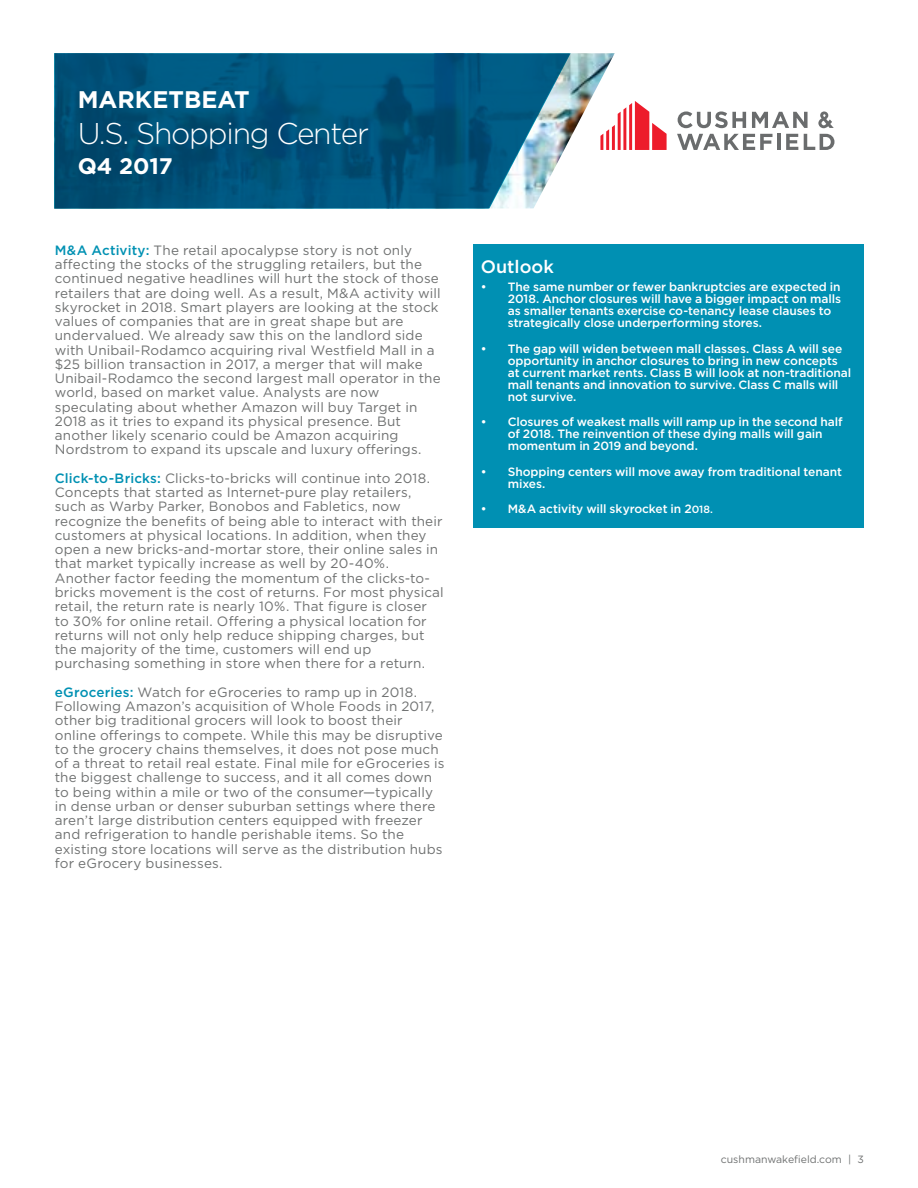
<style>
.page{position:relative;width:918px;height:1188px;background:#fff}
.page>*{position:absolute;margin:0;border:0;box-sizing:border-box;transform-origin:0 0}
.t1{font:300 30px "Gotham";letter-spacing:-.04em;color:#fff}
.t2{font:700 24px "Gotham";color:#fff}
.t3{font:700 22.5px "Gotham";color:#fff}
.t4{font:500 18px "Gotham";color:#fff}
.t5{font:13.5px/14.2px "Gotham";letter-spacing:.01em;color:#6f7171}
.t6{font:500 12px/12px "Gotham";letter-spacing:-.01em;color:#fff}
.t7{font:10.5px "Gotham";color:#6f7171}
.s1{font-weight:500;color:#0091b3}
.s2{font-size:10.5px}
</style>
<div class="page">
<img style="left:571px;top:53px;width:44px;height:84px">
<svg style="left:55px;top:53px;width:516px;height:155px;background:#105d82"></svg>
<svg style="left:600px;top:101px;width:67px;height:49px"></svg>
<hr style="left:777px;top:134px;width:4px;height:16px;background:#6a6c6d">
<svg style="left:786px;top:134px;width:12px;height:16px"></svg>
<svg style="left:804px;top:134px;width:30px;height:16px"></svg>
<svg style="left:678px;top:111px;width:68px;height:17px"></svg>
<svg style="left:752px;top:112px;width:56px;height:16px"></svg>
<svg style="left:677px;top:134px;width:96px;height:16px"></svg>
<svg style="left:818px;top:111px;width:16px;height:17px"></svg>
<div style="left:473px;top:244px;width:390px;height:284px;background:#0090b3"></div>
<h2 class="t2" style="left:78px;top:84px;width:174px">MARKETBEAT</h2>
<h1 class="t1" style="left:78px;top:114px;width:293px">U.S. Shopping Center</h1>
<h3 class="t3" style="left:78px;top:151px;width:97px">Q4 2017</h3>
<p class="t5" style="left:55px;top:243px;width:387px"><span class="s1">M&amp;A Activity:</span> The retail apocalypse story is not only affecting the stocks of the struggling retailers, but the continued negative headlines will hurt the stock of those retailers that are doing well. As a result, M&amp;A activity will skyrocket in 2018. Smart players are looking at the stock values of companies that are in great shape but are undervalued. We already saw this on the landlord side with Unibail-Rodamco acquiring rival Westfield Mall in a $25 billion transaction in 2017, a merger that will make Unibail-Rodamco the second largest mall operator in the world, based on market value. Analysts are now speculating about whether Amazon will buy Target in 2018 as it tries to expand its physical presence. But another likely scenario could be Amazon acquiring Nordstrom to expand its upscale and luxury offerings.</p>
<p class="t5" style="left:55px;top:471px;width:390px"><span class="s1">Click-to-Bricks:</span> Clicks-to-bricks will continue into 2018.<br>Concepts that started as Internet-pure play retailers, such as Warby Parker, Bonobos and Fabletics, now recognize the benefits of being able to interact with their customers at physical locations. In addition, when they open a new bricks-and-mortar store, their online sales in that market typically increase as well by 20-40%.<br>Another factor feeding the momentum of the clicks-to&shy;bricks movement is the cost of returns. For most physical retail, the return rate is nearly 10%. That figure is closer to 30% for online retail. Offering a physical location for returns will not only help reduce shipping charges, but the majority of the time, customers will end up purchasing something in store when there for a return.</p>
<p class="t5" style="left:55px;top:685px;width:391px"><span class="s1">eGroceries:</span> Watch for eGroceries to ramp up in 2018.<br>Following Amazon’s acquisition of Whole Foods in 2017, other big traditional grocers will look to boost their online offerings to compete. While this may be disruptive to the grocery chains themselves, it does not pose much of a threat to retail real estate. Final mile for eGroceries is the biggest challenge to success, and it all comes down to being within a mile or two of the consumer—typically in dense urban or denser suburban settings where there aren’t large distribution centers equipped with freezer and refrigeration to handle perishable items. So the existing store locations will serve as the distribution hubs for eGrocery businesses.</p>
<h3 class="t4" style="left:481px;top:255px;width:75px">Outlook</h3>
<p class="t6" style="left:508px;top:281px;width:335px;text-indent:-27px">• The same number or fewer bankruptcies are expected in 2018. Anchor closures will have a bigger impact on malls as smaller tenants exercise co-tenancy lease clauses to strategically close underperforming stores.</p>
<p class="t6" style="left:508px;top:343px;width:345px;text-indent:-27px">• The gap will widen between mall classes. Class A will see opportunity in anchor closures to bring in new concepts at current market rents. Class B will look at non-traditional mall tenants and innovation to survive. Class C malls will not survive.</p>
<p class="t6" style="left:508px;top:416px;width:336px;text-indent:-27px">• Closures of weakest malls will ramp up in the second half of 2018. The reinvention of these dying malls will gain momentum in 2019 and beyond.</p>
<p class="t6" style="left:508px;top:466px;width:336px;text-indent:-27px">• Shopping centers will move away from traditional tenant mixes.</p>
<p class="t6" style="left:481px;top:503px;width:234px">• M&amp;A activity will skyrocket in 2<span class="s2">018.</span></p>
<p class="t7" style="left:721px;top:1153px;width:145px">cushmanwakefield.com | 3</p>
</div>
